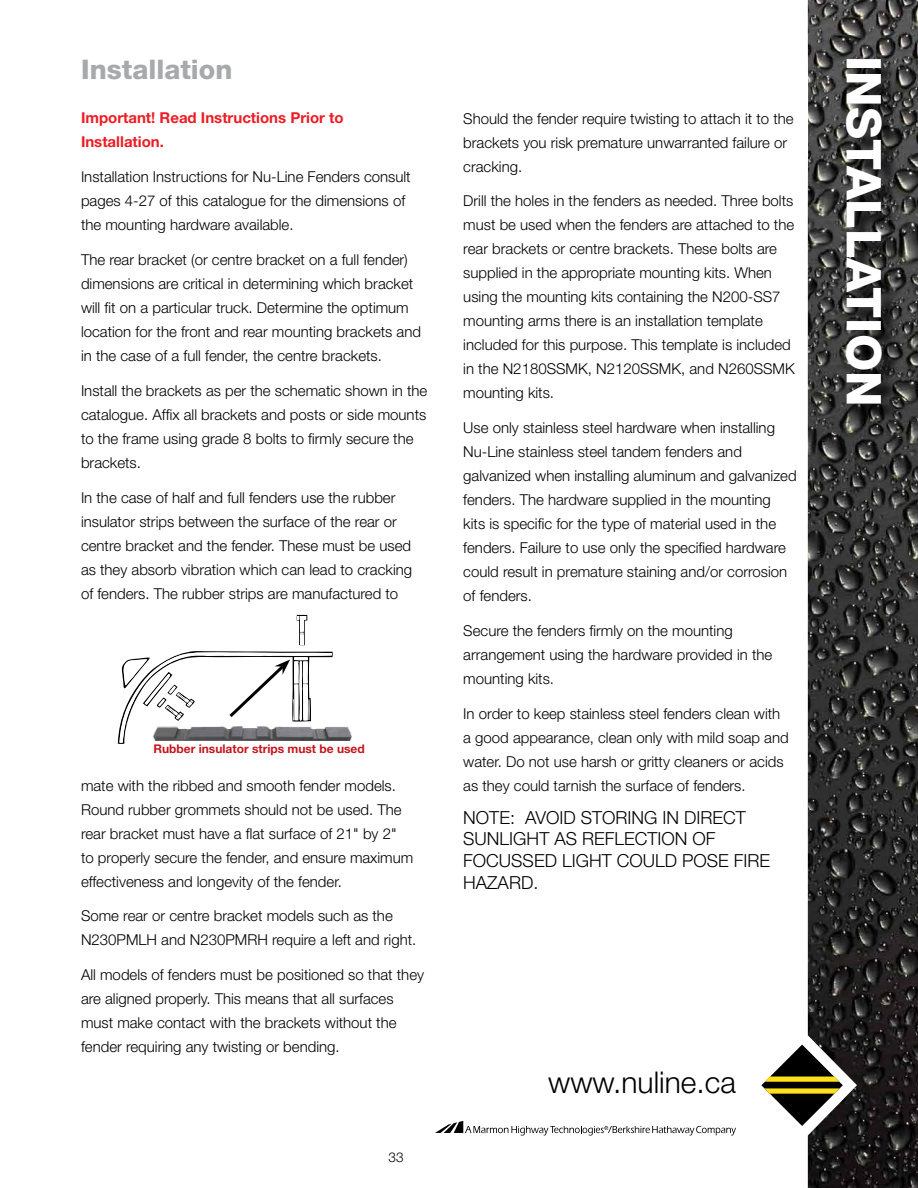
<style>
.page{position:relative;width:918px;height:1188px;background:#fff}
.page>*{position:absolute;margin:0;border:0;box-sizing:border-box;transform-origin:0 0}
.t1{font:800 48px "Helvetica Neue";color:#fff}
.t2{font:300 30px "Helvetica Neue";color:#000}
.t3{font:800 27px "Helvetica Neue";color:#a7a9ac}
.t4{font:300 18px/21.6px "Helvetica Neue";color:#000}
.t5{font:300 15px/24px "Helvetica Neue";color:#000}
.t6{font:700 15px/24px "Helvetica Neue";color:#ed1c24}
.t7{font:300 13.5px "Helvetica Neue";color:#000}
.t8{font:700 12px "Helvetica Neue";color:#c4161c}
</style>
<div class="page">
<img style="left:808px;top:0;width:110px;height:1188px">
<svg style="left:761px;top:1045px;width:82px;height:81px"></svg>
<svg style="left:435px;top:1121px;width:301px;height:15px"></svg>
<div style="left:848px;top:62px;width:52px;height:360px;background:#000;opacity:.75"></div>
<svg style="left:297px;top:615px;width:10px;height:30px"></svg>
<img style="left:333px;top:726px;width:18px;height:14px">
<svg style="left:118px;top:651px;width:215px;height:93px"></svg>
<h3 class="t3" style="left:81px;top:53px;width:153px">Installation</h3>
<h1 class="t1" style="left:892px;top:56px;width:352px;rotate:90deg">INSTALLATION</h1>
<p class="t5" style="left:463px;top:106px;width:332px">Should the fender require twisting to attach it to the brackets you risk premature unwarranted failure or cracking.</p>
<p class="t5" style="left:463px;top:189px;width:333px">Drill the holes in the fenders as needed. Three bolts must be used when the fenders are attached to the rear brackets or centre brackets. These bolts are supplied in the appropriate mounting kits. When using the mounting kits containing the N200-SS7 mounting arms there is an installation template included for this purpose. This template is included in the N2180SSMK, N2120SSMK, and N260SSMK mounting kits.</p>
<p class="t5" style="left:463px;top:415px;width:335px">Use only stainless steel hardware when installing Nu-Line stainless steel tandem fenders and galvanized when installing aluminum and galvanized fenders. The hardware supplied in the mounting<br>kits is specific for the type of material used in the fenders. Failure to use only the specified hardware could result in premature staining and/or corrosion of fenders.</p>
<p class="t5" style="left:463px;top:618px;width:310px">Secure the fenders firmly on the mounting arrangement using the hardware provided in the mounting kits.</p>
<p class="t5" style="left:463px;top:701px;width:327px">In order to keep stainless steel fenders clean with a good appearance, clean only with mild soap and water. Do not use harsh or gritty cleaners or acids as they could tarnish the surface of fenders.</p>
<p class="t4" style="left:463px;top:806px;width:308px">NOTE: AVOID STORING IN DIRECT<br>SUNLIGHT AS REFLECTION OF<br>FOCUSSED LIGHT COULD POSE FIRE<br>HAZARD.</p>
<p class="t6" style="left:81px;top:106px;width:264px">Important! Read Instructions Prior to<br>Installation.</p>
<p class="t5" style="left:81px;top:165px;width:331px">Installation Instructions for Nu-Line Fenders consult pages 4-27 of this catalogue for the dimensions of the mounting hardware available.</p>
<p class="t5" style="left:81px;top:247px;width:342px">The rear bracket (or centre bracket on a full fender) dimensions are critical in determining which bracket will fit on a particular truck. Determine the optimum location for the front and rear mounting brackets and in the case of a full fender, the centre brackets.</p>
<p class="t5" style="left:81px;top:378px;width:348px">Install the brackets as per the schematic shown in the catalogue. Affix all brackets and posts or side mounts to the frame using grade 8 bolts to firmly secure the brackets.</p>
<p class="t5" style="left:81px;top:485px;width:333px">In the case of half and full fenders use the rubber insulator strips between the surface of the rear or centre bracket and the fender. These must be used as they absorb vibration which can lead to cracking of fenders. The rubber strips are manufactured to</p>
<p class="t8" style="left:153px;top:741px;width:213px">Rubber insulator strips must be used</p>
<p class="t5" style="left:81px;top:773px;width:334px">mate with the ribbed and smooth fender models.<br>Round rubber grommets should not be used. The rear bracket must have a flat surface of 21" by 2"<br>to properly secure the fender, and ensure maximum effectiveness and longevity of the fender.</p>
<p class="t5" style="left:81px;top:904px;width:337px">Some rear or centre bracket models such as the<br>N230PMLH and N230PMRH require a left and right.</p>
<p class="t5" style="left:81px;top:963px;width:345px">All models of fenders must be positioned so that they are aligned properly. This means that all surfaces must make contact with the brackets without the fender requiring any twisting or bending.</p>
<p class="t7" style="left:389px;top:1149px;width:17px">33</p>
<h2 class="t2" style="left:548px;top:1064px;width:189px">www.nuline.ca</h2>
</div>
